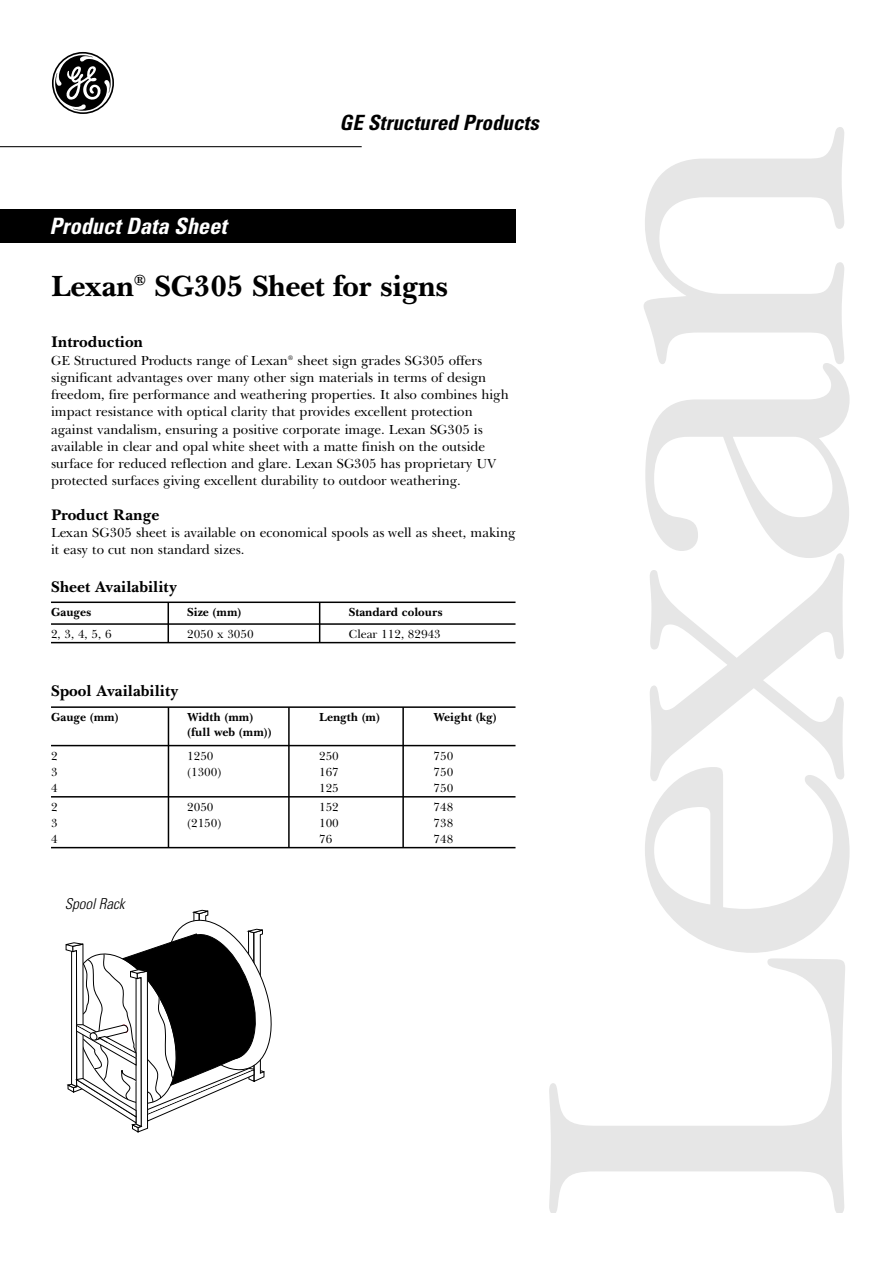
<style>
.page{position:relative;width:893px;height:1262px;background:#fff}
.page>*{position:absolute;margin:0;border:0;box-sizing:border-box;transform-origin:0 0}
.t1{font:700 30px "New Baskerville IT Cby BT";letter-spacing:-.015em;color:#000}
.t2{font:italic 700 condensed 22.5px "Univers";color:#fff}
.t3{font:italic 700 condensed 21px "Univers";color:#000}
.t4{font:700 15.75px "New Baskerville IT Cby BT";color:#000}
.t5{font:italic 300 condensed 15px "Univers";color:#000}
.t6{font:13.5px/17.2px "New Baskerville IT Cby BT";color:#000}
.t7{font:12px "New Baskerville IT Cby BT";color:#000}
.t8{font:700 12px "New Baskerville IT Cby BT";color:#000}
</style>
<div class="page">
<svg style="left:52px;top:52px;width:62px;height:62px"></svg>
<svg style="left:53px;top:53px;width:59px;height:59px"></svg>
<svg style="left:55px;top:55px;width:56px;height:56px"></svg>
<hr style="left:1px;top:146px;width:361px;height:1px;background:#000">
<hr style="left:51px;top:601px;width:464px;height:2px;background:#000">
<hr style="left:51px;top:623px;width:464px;height:2px;background:#000">
<hr style="left:51px;top:642px;width:464px;height:1px;background:#000">
<hr style="left:51px;top:706px;width:464px;height:2px;background:#000">
<hr style="left:51px;top:745px;width:464px;height:1px;background:#000">
<hr style="left:51px;top:796px;width:464px;height:1px;background:#000">
<hr style="left:51px;top:847px;width:464px;height:1px;background:#000">
<svg style="left:549px;top:958px;width:296px;height:254px"></svg>
<svg style="left:645px;top:364px;width:204px;height:588px"></svg>
<svg style="left:644px;top:127px;width:200px;height:237px"></svg>
<hr style="left:319px;top:603px;width:1px;height:39px;background:#000">
<div style="left:1px;top:210px;width:514px;height:33px;background:#000"></div>
<hr style="left:167px;top:602px;width:2px;height:40px;background:#000">
<hr style="left:168px;top:707px;width:1px;height:140px;background:#000">
<hr style="left:402px;top:707px;width:2px;height:140px;background:#000">
<hr style="left:288px;top:707px;width:2px;height:140px;background:#000">
<svg style="left:65px;top:909px;width:207px;height:224px"></svg>
<h2 class="t2" style="left:49px;top:218px;width:179px">Product Data Sheet</h2>
<h3 class="t3" style="left:339px;top:114px;width:201px">GE Structured Products</h3>
<h1 class="t1" style="left:51px;top:274px;width:399px">Lexan<sup>®</sup> SG305 Sheet for signs</h1>
<p class="t4" style="left:51px;top:336px;width:94px">Introduction</p>
<p class="t6" style="left:51px;top:353px;width:459px">GE Structured Products range of Lexan<sup>®</sup> sheet sign grades SG305 offers significant advantages over many other sign materials in terms of design freedom, fire performance and weathering properties. It also combines high impact resistance with optical clarity that provides excellent protection against vandalism, ensuring a positive corporate image. Lexan SG305 is available in clear and opal white sheet with a matte finish on the outside surface for reduced reflection and glare. Lexan SG305 has proprietary UV protected surfaces giving excellent durability to outdoor weathering.</p>
<p class="t4" style="left:51px;top:508px;width:110px">Product Range</p>
<p class="t6" style="left:51px;top:525px;width:466px">Lexan SG305 sheet is available on economical spools as well as sheet, making it easy to cut non standard sizes.</p>
<p class="t4" style="left:51px;top:580px;width:128px">Sheet Availability</p>
<p class="t8" style="left:51px;top:607px;width:42px">Gauges</p>
<p class="t8" style="left:187px;top:607px;width:56px">Size (mm)</p>
<p class="t8" style="left:349px;top:607px;width:95px">Standard colours</p>
<p class="t7" style="left:51px;top:629px;width:62px">2, 3, 4, 5, 6</p>
<p class="t7" style="left:187px;top:629px;width:68px">2050 x 3050</p>
<p class="t7" style="left:349px;top:629px;width:93px">Clear 112, 82943</p>
<p class="t4" style="left:51px;top:685px;width:129px">Spool Availability</p>
<p class="t8" style="left:51px;top:712px;width:69px">Gauge (mm)</p>
<p class="t8" style="left:187px;top:712px;width:68px">Width (mm)</p>
<p class="t8" style="left:319px;top:712px;width:62px">Length (m)</p>
<p class="t8" style="left:433px;top:712px;width:65px">Weight (kg)</p>
<p class="t8" style="left:187px;top:728px;width:86px">(full web (mm))</p>
<p class="t7" style="left:51px;top:751px;width:8px">2</p>
<p class="t7" style="left:187px;top:751px;width:28px">1250</p>
<p class="t7" style="left:319px;top:751px;width:21px">250</p>
<p class="t7" style="left:433px;top:751px;width:21px">750</p>
<p class="t7" style="left:51px;top:767px;width:8px">3</p>
<p class="t7" style="left:187px;top:767px;width:36px">(1300)</p>
<p class="t7" style="left:319px;top:767px;width:21px">167</p>
<p class="t7" style="left:433px;top:767px;width:21px">750</p>
<p class="t7" style="left:51px;top:783px;width:8px">4</p>
<p class="t7" style="left:319px;top:783px;width:21px">125</p>
<p class="t7" style="left:433px;top:783px;width:21px">750</p>
<p class="t7" style="left:51px;top:802px;width:8px">2</p>
<p class="t7" style="left:187px;top:802px;width:28px">2050</p>
<p class="t7" style="left:319px;top:802px;width:21px">152</p>
<p class="t7" style="left:433px;top:802px;width:21px">748</p>
<p class="t7" style="left:51px;top:818px;width:8px">3</p>
<p class="t7" style="left:187px;top:818px;width:36px">(2150)</p>
<p class="t7" style="left:319px;top:818px;width:21px">100</p>
<p class="t7" style="left:433px;top:818px;width:21px">738</p>
<p class="t7" style="left:51px;top:834px;width:8px">4</p>
<p class="t7" style="left:319px;top:834px;width:15px">76</p>
<p class="t7" style="left:433px;top:834px;width:21px">748</p>
<p class="t5" style="left:65px;top:898px;width:61px">Spool Rack</p>
</div>
